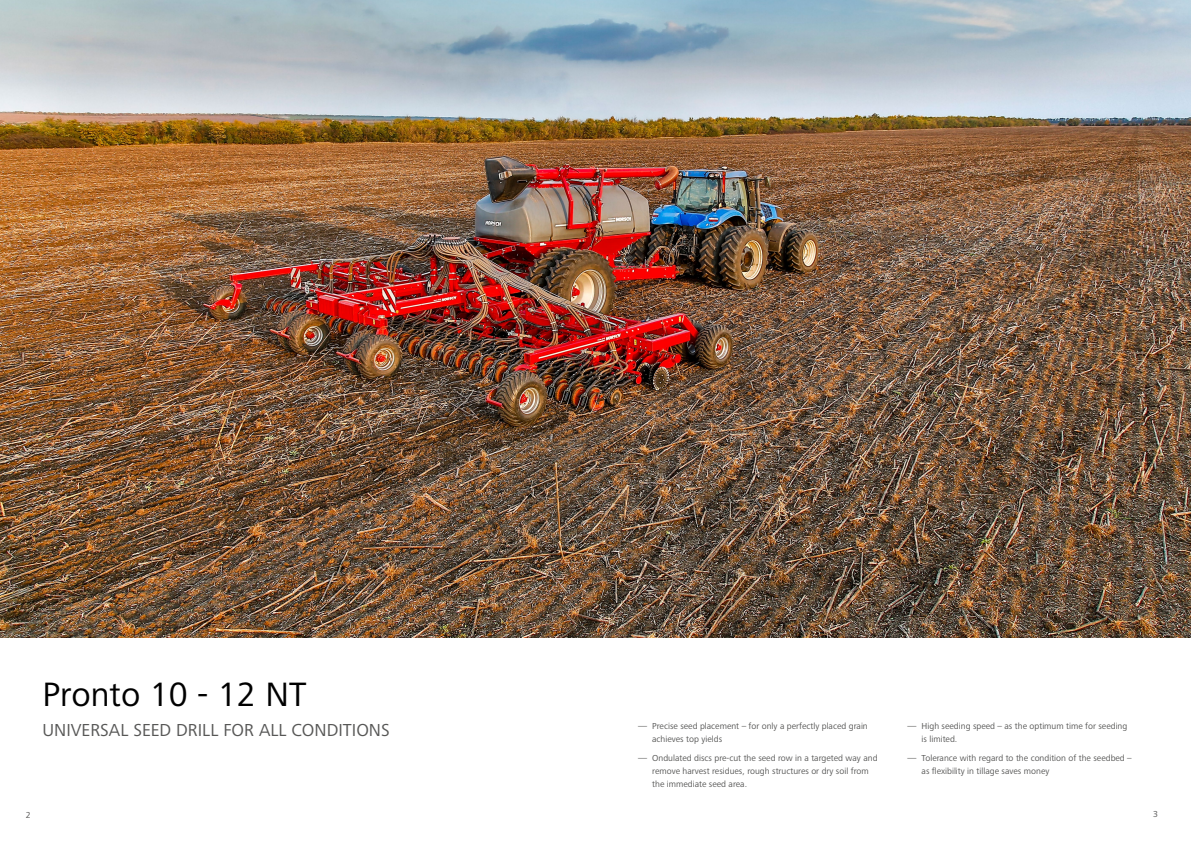
<style>
.page{position:relative;width:1191px;height:842px;background:#fff}
.page>*{position:absolute;margin:0;border:0;box-sizing:border-box;transform-origin:0 0}
.A_HEAD{font:35px "Frutiger Next LTW1 G";color:#000}
.t1{font:18px "Frutiger Next LTW1 G";color:#575756}
.t2{font:9px/13px "Frutiger Next LTW1 G";color:#575756}
</style>
<div class="page">
<img style="left:0;top:0;width:1191px;height:638px">
<p class="A_HEAD" style="left:43px;top:674px;width:265px">Pronto 10 - 12 NT</p>
<p class="t1" style="left:43px;top:720px;width:349px">UNIVERSAL SEED DRILL FOR ALL CONDITIONS</p>
<p class="t2" style="left:652px;top:720px;width:217px;text-indent:-14px">― Precise seed placement – for only a perfectly placed grain achieves top yields</p>
<p class="t2" style="left:652px;top:752px;width:227px;text-indent:-14px">― Ondulated discs pre-cut the seed row in a targeted way and remove harvest residues, rough structures or dry soil from the immediate seed area.</p>
<p class="t2" style="left:921px;top:720px;width:207px;text-indent:-14px">― High seeding speed – as the optimum time for seeding is limited.</p>
<p class="t2" style="left:921px;top:752px;width:212px;text-indent:-14px">― Tolerance with regard to the condition of the seedbed – as flexibility in tillage saves money</p>
<p class="t2" style="left:26px;top:809px;width:6px">2</p>
<p class="t2" style="left:1153px;top:808px;width:6px">3</p>
</div>
